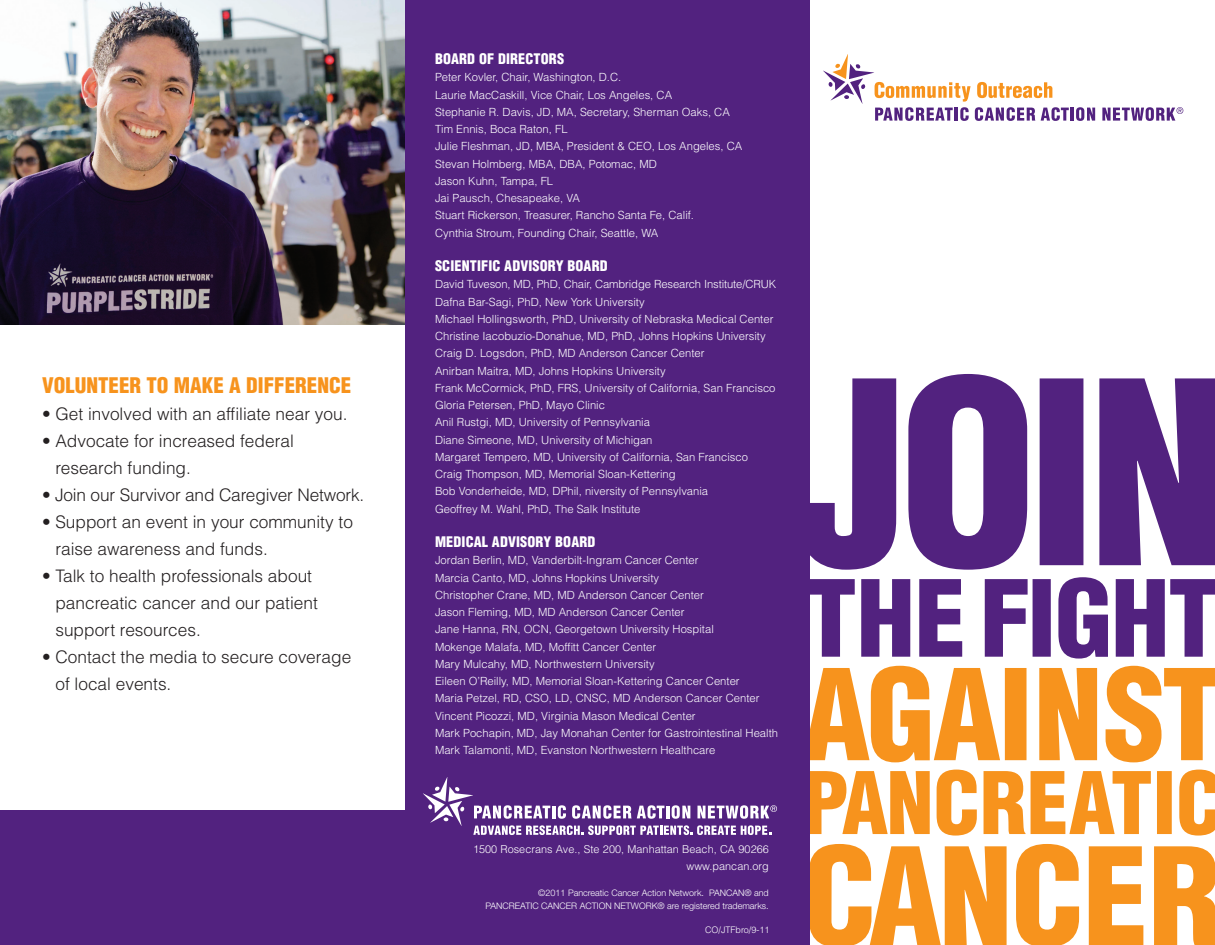
<style>
.page{position:relative;width:1215px;height:945px;background:#fff}
.page>*{position:absolute;margin:0;border:0;box-sizing:border-box;transform-origin:0 0}
.subhead{font:900 condensed 21px "Helvetica LT Std";color:#f7931d}
.body{font:300 17.25px/27px "Helvetica LT Std";color:#231f20}
.subhead-2{font:900 condensed 14.25px "Helvetica LT Std";letter-spacing:.01em;color:#fff}
.t1{font:300 11.25px "Helvetica LT Std";color:#fff}
.t2{font:300 10.8px "Helvetica LT Std";color:#fff}
.subhead-3{font:300 9px "Helvetica Neue LT Std";color:#fff}
.t3{font:300 9px "Helvetica LT Std";color:#fff}
</style>
<div class="page">
<svg style="left:810px;top:374px;width:405px;height:196px;fill:#52227f"></svg>
<svg style="left:810px;top:577px;width:405px;height:82px"></svg>
<svg style="left:810px;top:666px;width:405px;height:96px"></svg>
<svg style="left:810px;top:770px;width:405px;height:66px"></svg>
<svg style="left:810px;top:844px;width:405px;height:101px"></svg>
<img style="left:0;top:0;width:405px;height:324px">
<div style="left:405px;top:0;width:405px;height:945px;background:#52227f"></div>
<div style="left:0;top:810px;width:411px;height:135px;background:#52227f"></div>
<svg style="left:823px;top:54px;width:272px;height:67px"></svg>
<svg style="left:1102px;top:107px;width:81px;height:14px"></svg>
<svg style="left:423px;top:777px;width:354px;height:58px"></svg>
<p class="subhead" style="left:42px;top:372px;width:311px">VOLUNTEER TO MAKE A DIFFERENCE</p>
<p class="body" style="left:42px;top:400px;width:307px">• Get involved with an affiliate near you.</p>
<p class="body" style="left:55px;top:427px;width:240px;text-indent:-13px">• Advocate for increased federal research funding.</p>
<p class="body" style="left:42px;top:481px;width:324px">• Join our Survivor and Caregiver Network.</p>
<p class="body" style="left:55px;top:508px;width:299px;text-indent:-13px">• Support an event in your community to raise awareness and funds.</p>
<p class="body" style="left:55px;top:562px;width:264px;text-indent:-13px">• Talk to health professionals about pancreatic cancer and our patient support resources.</p>
<p class="body" style="left:55px;top:643px;width:297px;text-indent:-13px">• Contact the media to secure coverage of local events.</p>
<p class="subhead-2" style="left:435px;top:50px;width:131px">BOARD OF DIRECTORS</p>
<p class="t1" style="left:435px;top:70px;width:188px">Peter Kovler, Chair, Washington, D.C.</p>
<p class="t1" style="left:435px;top:88px;width:239px">Laurie MacCaskill, Vice Chair, Los Angeles, CA</p>
<p class="t1" style="left:435px;top:105px;width:296px">Stephanie R. Davis, JD, MA, Secretary, Sherman Oaks, CA</p>
<p class="t1" style="left:435px;top:122px;width:134px">Tim Ennis, Boca Raton, FL</p>
<p class="t1" style="left:435px;top:139px;width:309px">Julie Fleshman, JD, MBA, President &amp; CEO, Los Angeles, CA</p>
<p class="t1" style="left:435px;top:157px;width:223px">Stevan Holmberg, MBA, DBA, Potomac, MD</p>
<p class="t1" style="left:435px;top:174px;width:120px">Jason Kuhn, Tampa, FL</p>
<p class="t1" style="left:435px;top:191px;width:146px">Jai Pausch, Chesapeake, VA</p>
<p class="t1" style="left:435px;top:208px;width:261px">Stuart Rickerson, Treasurer, Rancho Santa Fe, Calif.</p>
<p class="t1" style="left:435px;top:226px;width:225px">Cynthia Stroum, Founding Chair, Seattle, WA</p>
<p class="subhead-2" style="left:435px;top:257px;width:174px">SCIENTIFIC ADVISORY BOARD</p>
<p class="t1" style="left:435px;top:277px;width:343px">David Tuveson, MD, PhD, Chair, Cambridge Research Institute/CRUK</p>
<p class="t1" style="left:435px;top:295px;width:211px">Dafna Bar-Sagi, PhD, New York University</p>
<p class="t1" style="left:435px;top:312px;width:340px">Michael Hollingsworth, PhD, University of Nebraska Medical Center</p>
<p class="t1" style="left:435px;top:329px;width:332px">Christine Iacobuzio-Donahue, MD, PhD, Johns Hopkins University</p>
<p class="t1" style="left:435px;top:346px;width:271px">Craig D. Logsdon, PhD, MD Anderson Cancer Center</p>
<p class="t1" style="left:435px;top:364px;width:232px">Anirban Maitra, MD, Johns Hopkins University</p>
<p class="t1" style="left:435px;top:381px;width:342px">Frank McCormick, PhD, FRS, University of California, San Francisco</p>
<p class="t1" style="left:435px;top:398px;width:172px">Gloria Petersen, PhD, Mayo Clinic</p>
<p class="t1" style="left:435px;top:415px;width:217px">Anil Rustgi, MD, University of Pennsylvania</p>
<p class="t1" style="left:435px;top:433px;width:219px">Diane Simeone, MD, University of Michigan</p>
<p class="t1" style="left:435px;top:450px;width:315px">Margaret Tempero, MD, University of California, San Francisco</p>
<p class="t1" style="left:435px;top:467px;width:242px">Craig Thompson, MD, Memorial Sloan-Kettering</p>
<p class="t1" style="left:435px;top:484px;width:275px">Bob Vonderheide, MD, DPhil, niversity of Pennsylvania</p>
<p class="t1" style="left:435px;top:502px;width:207px">Geoffrey M. Wahl, PhD, The Salk Institute</p>
<p class="subhead-2" style="left:435px;top:533px;width:162px">MEDICAL ADVISORY BOARD</p>
<p class="t1" style="left:435px;top:553px;width:265px">Jordan Berlin, MD, Vanderbilt-Ingram Cancer Center</p>
<p class="t1" style="left:435px;top:571px;width:226px">Marcia Canto, MD, Johns Hopkins University</p>
<p class="t1" style="left:435px;top:588px;width:270px">Christopher Crane, MD, MD Anderson Cancer Center</p>
<p class="t1" style="left:435px;top:605px;width:251px">Jason Fleming, MD, MD Anderson Cancer Center</p>
<p class="t1" style="left:435px;top:622px;width:280px">Jane Hanna, RN, OCN, Georgetown University Hospital</p>
<p class="t1" style="left:435px;top:640px;width:223px">Mokenge Malafa, MD, Moffitt Cancer Center</p>
<p class="t1" style="left:435px;top:657px;width:221px">Mary Mulcahy, MD, Northwestern University</p>
<p class="t1" style="left:435px;top:674px;width:306px">Eileen O’Reilly, MD, Memorial Sloan-Kettering Cancer Center</p>
<p class="t1" style="left:435px;top:691px;width:326px">Maria Petzel, RD, CSO, LD, CNSC, MD Anderson Cancer Center</p>
<p class="t1" style="left:435px;top:709px;width:262px">Vincent Picozzi, MD, Virginia Mason Medical Center</p>
<p class="t1" style="left:435px;top:726px;width:345px">Mark Pochapin, MD, Jay Monahan Center for Gastrointestinal Health</p>
<p class="t1" style="left:435px;top:743px;width:282px">Mark Talamonti, MD, Evanston Northwestern Healthcare</p>
<p class="t2" style="left:473px;top:842px;width:297px">1500 Rosecrans Ave., Ste 200, Manhattan Beach, CA 90266</p>
<p class="t2" style="left:687px;top:859px;width:84px">www.pancan.org</p>
<p class="subhead-3" style="left:538px;top:887px;width:232px">©2011 Pancreatic Cancer Action Network. PANCAN® and</p>
<p class="subhead-3" style="left:486px;top:901px;width:285px">PANCREATIC CANCER ACTION NETWORK® are registered trademarks.</p>
<p class="t3" style="left:705px;top:924px;width:66px">CO/JTFbro/9-11</p>
</div>
